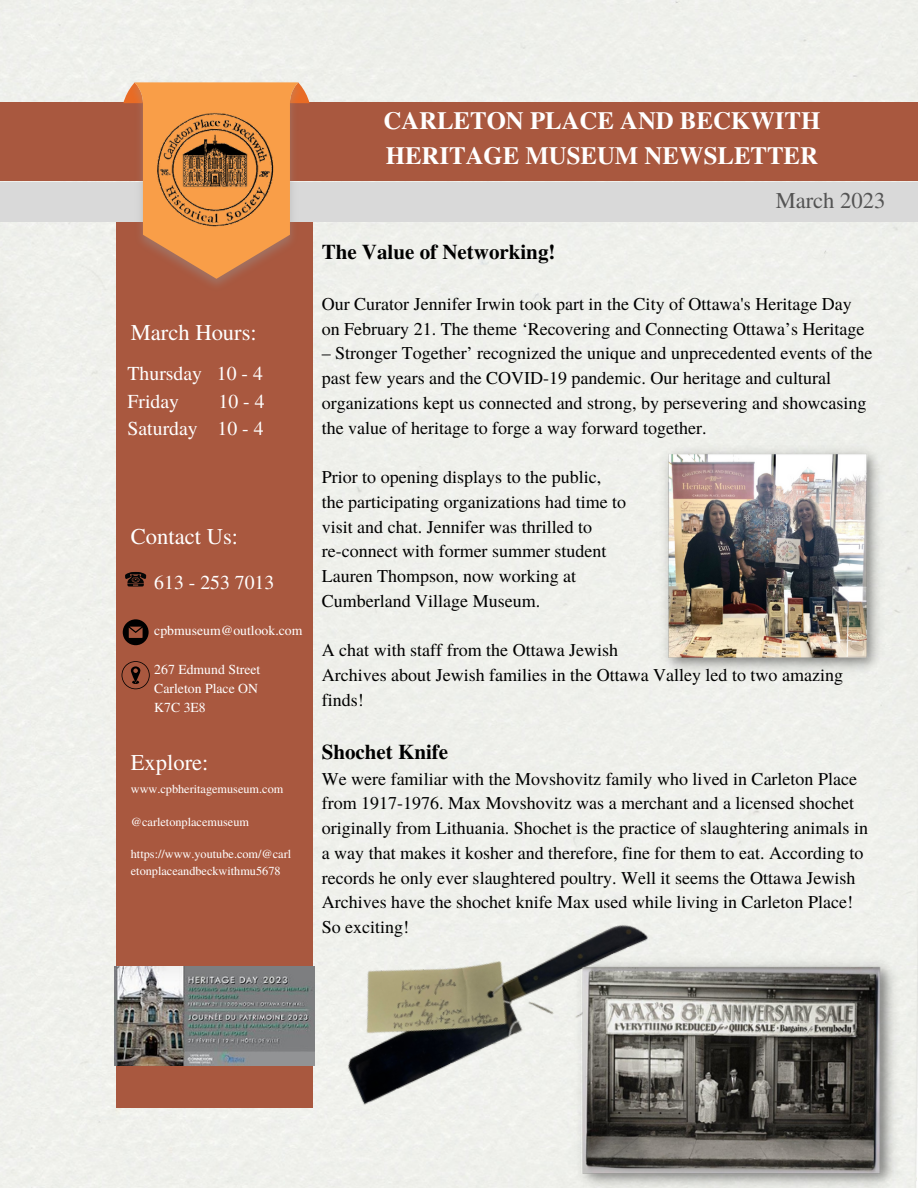
<style>
.page{position:relative;width:918px;height:1188px;background:#fff}
.page>*{position:absolute;margin:0;border:0;box-sizing:border-box;transform-origin:0 0}
.t1{font:700 24.75px/34.8px "Te X Gyre Termes";color:#fff}
.t2{font:22.65px "Te X Gyre Termes";color:#fff}
.t3{font:22.5px "Te X Gyre Termes";color:#fff}
.t4{font:22.5px "Te X Gyre Termes";color:#545454}
.t5{font:700 21px "Te X Gyre Termes";color:#000}
.t6{font:19.8px/27.5px "Te X Gyre Termes";color:#fff}
.t7{font:18px/24.8px "Te X Gyre Termes";color:#000}
.t8{font:13.8px/19.2px "Te X Gyre Termes";color:#fff}
.t9{font:12.3px/16.4px "Te X Gyre Termes";color:#fff}
</style>
<div class="page">
<div style="left:0;top:102px;width:918px;height:79px;background:#a9583f"></div>
<div style="left:116px;top:222px;width:197px;height:886px;background:#a9583f"></div>
<div style="left:0;top:182px;width:918px;height:40px;background:#d9d9d9"></div>
<img style="left:112px;top:66px;width:208px;height:241px">
<svg style="left:123px;top:82px;width:187px;height:197px"></svg>
<img style="left:147px;top:102px;width:136px;height:131px">
<svg style="left:125px;top:572px;width:22px;height:15px"></svg>
<svg style="left:123px;top:619px;width:26px;height:26px"></svg>
<svg style="left:122px;top:661px;width:28px;height:28px"></svg>
<img style="left:245px;top:795px;width:495px;height:393px">
<img style="left:658px;top:441px;width:227px;height:238px">
<img style="left:574px;top:954px;width:327px;height:234px">
<img style="left:114px;top:966px;width:201px;height:99px">
<p class="t2" style="left:131px;top:316px;width:127px">March Hours:</p>
<p class="t6" style="left:128px;top:359px;width:137px">Thursday 10 - 4<br>Friday</p>
<p class="t6" style="left:128px;top:386px;width:139px;text-align:right">10-4<br>Saturday 10 - 4</p>
<p class="t3" style="left:131px;top:521px;width:109px">Contact Us:</p>
<p class="t6" style="left:154px;top:568px;width:122px">613 - 253 7013</p>
<p class="t8" style="left:154px;top:621px;width:150px">cpbmuseum@outlook.com</p>
<p class="t8" style="left:154px;top:659px;width:108px">267 Edmund Street<br>Carleton Place ON<br>K7C 3E8</p>
<p class="t3" style="left:131px;top:747px;width:79px">Explore:</p>
<p class="t9" style="left:131px;top:780px;width:154px">www.cpbheritagemuseum.com</p>
<p class="t9" style="left:131px;top:813px;width:120px">@carletonplacemuseum</p>
<p class="t9" style="left:131px;top:846px;width:162px">https://www.youtube.com/@carl etonplaceandbeckwithmu5678</p>
<h1 class="t1" style="left:383px;top:102px;width:438px">CARLETON PLACE AND BECKWITH<br>HERITAGE MUSEUM NEWSLETTER</h1>
<p class="t4" style="left:776px;top:185px;width:111px">March 2023</p>
<p class="t5" style="left:322px;top:236px;width:235px">The Value of Networking!</p>
<p class="t7" style="left:322px;top:291px;width:544px">Our Curator Jennifer Irwin took part in the City of Ottawa's Heritage Day on February 21. The theme ‘Recovering and Connecting Ottawa’s Heritage</p>
<p class="t7" style="left:322px;top:340px;width:552px">– Stronger Together’ recognized the unique and unprecedented events of the past few years and the COVID-19 pandemic. Our heritage and cultural organizations kept us connected and strong, by persevering and showcasing the value of heritage to forge a way forward together.</p>
<p class="t7" style="left:322px;top:464px;width:306px">Prior to opening displays to the public, the participating organizations had time to visit and chat. Jennifer was thrilled to re-connect with former summer student Lauren Thompson, now working at Cumberland Village Museum.</p>
<p class="t7" style="left:322px;top:637px;width:523px">A chat with staff from the Ottawa Jewish<br>Archives about Jewish families in the Ottawa Valley led to two amazing finds!</p>
<p class="t5" style="left:322px;top:735px;width:128px">Shochet Knife</p>
<p class="t7" style="left:322px;top:765px;width:548px">We were familiar with the Movshovitz family who lived in Carleton Place from 1917-1976. Max Movshovitz was a merchant and a licensed shochet originally from Lithuania. Shochet is the practice of slaughtering animals in a way that makes it kosher and therefore, fine for them to eat. According to records he only ever slaughtered poultry. Well it seems the Ottawa Jewish Archives have the shochet knife Max used while living in Carleton Place!<br>So exciting!</p>
</div>
